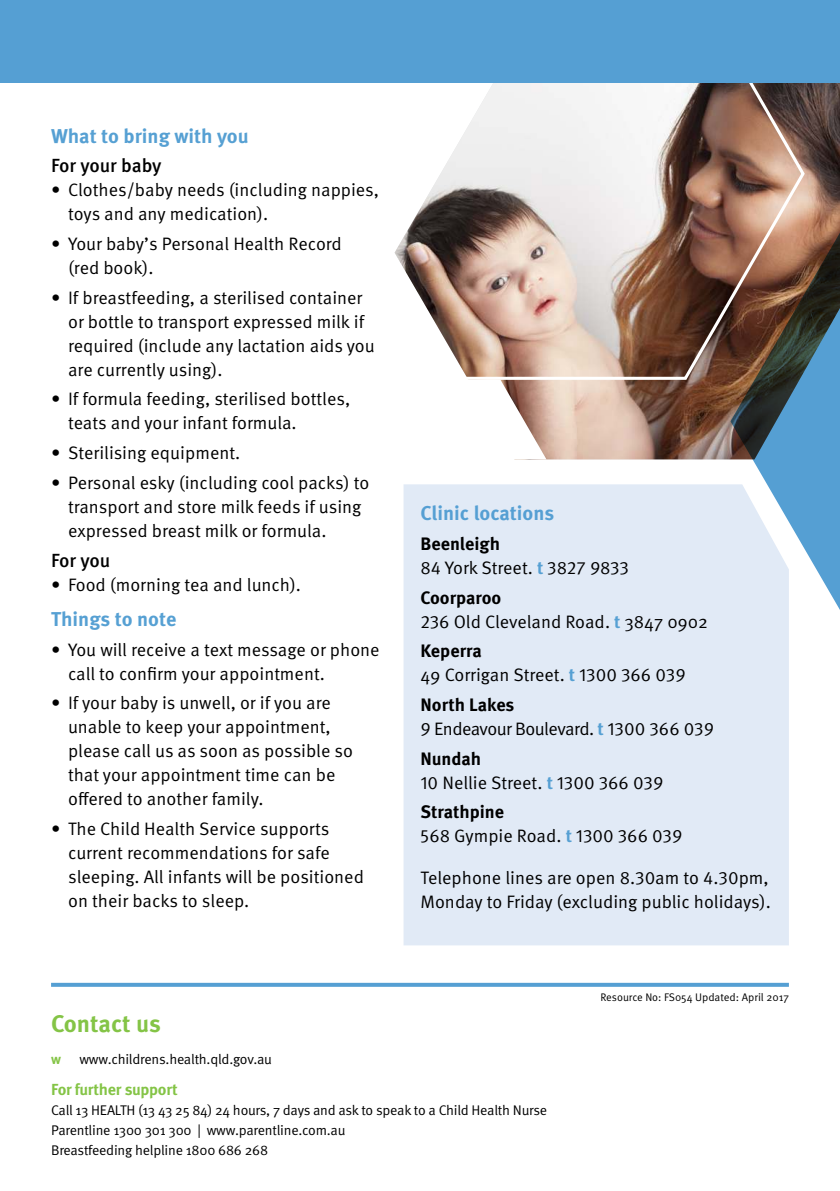
<style>
.page{position:relative;width:840px;height:1191px;background:#fff}
.page>*{position:absolute;margin:0;border:0;box-sizing:border-box;transform-origin:0 0}
.t1{font:700 24px "Meta OT";color:#84c446}
.t2{font:700 20px "Meta OT";color:#56a0d3}
.t3{font:700 20px "Meta OT";color:#559fd3}
.t4{font:500 19px "Meta OT";letter-spacing:-.01em;color:#000}
.t5{font:18px/24px "Meta OT Norm";color:#000}
.t6{font:700 18px "Meta OT";color:#000}
.t7{font:18px "Meta OT Norm";letter-spacing:-.03em;color:#000}
.t8{font:700 16px "Meta OT";letter-spacing:-.015em;color:#84c446}
.t9{font:14px/20px "Meta OT Norm";letter-spacing:-.015em;color:#000}
.t10{font:700 14px "Meta OT";color:#84c446}
.t11{font:11px "Meta OT Norm";color:#000}
.s1{font-family:"Meta OT";font-weight:700;color:#56a0d3}
</style>
<div class="page">
<img style="left:546px;top:82px;width:293px;height:377px">
<svg style="left:501px;top:381px;width:45px;height:78px"></svg>
<svg style="left:329px;top:82px;width:477px;height:299px"></svg>
<svg style="left:730px;top:106px;width:109px;height:630px"></svg>
<div style="left:0;top:0;width:839px;height:82px;background:#559fd3"></div>
<div style="left:403px;top:484px;width:385px;height:461px;background:#e1eaf6"></div>
<svg style="left:51px;top:982px;width:737px;height:4px;background:#78b2dc"></svg>
<p class="t2" style="left:51px;top:128px;width:199px">What to bring with you</p>
<p class="t4" style="left:51px;top:158px;width:112px">For your baby</p>
<p class="t5" style="left:68px;top:179px;width:312px;text-indent:-17px">• Clothes/baby needs (including nappies, toys and any medication).</p>
<p class="t5" style="left:68px;top:233px;width:275px;text-indent:-17px">• Your baby’s Personal Health Record (red book).</p>
<p class="t5" style="left:68px;top:287px;width:308px;text-indent:-17px">• If breastfeeding, a sterilised container or bottle to transport expressed milk if required (include any lactation aids you are currently using).</p>
<p class="t5" style="left:68px;top:388px;width:283px;text-indent:-17px">• If formula feeding, sterilised bottles, teats and your infant formula.</p>
<p class="t5" style="left:51px;top:442px;width:191px">• Sterilising equipment.</p>
<p class="t5" style="left:68px;top:472px;width:303px;text-indent:-17px">• Personal esky (including cool packs) to transport and store milk feeds if using expressed breast milk or formula.</p>
<p class="t4" style="left:51px;top:552px;width:61px">For you</p>
<p class="t5" style="left:51px;top:573px;width:251px">• Food (morning tea and lunch).</p>
<p class="t2" style="left:51px;top:611px;width:127px">Things to note</p>
<p class="t5" style="left:68px;top:638px;width:313px;text-indent:-17px">• You will receive a text message or phone call to confirm your appointment.</p>
<p class="t5" style="left:68px;top:692px;width:286px;text-indent:-17px">• If your baby is unwell, or if you are unable to keep your appointment, please call us as soon as possible so that your appointment time can be offered to another family.</p>
<p class="t5" style="left:68px;top:818px;width:297px;text-indent:-17px">• The Child Health Service supports current recommendations for safe sleeping. All infants will be positioned on their backs to sleep.</p>
<p class="t3" style="left:420px;top:505px;width:135px">Clinic locations</p>
<p class="t6" style="left:420px;top:537px;width:81px">Beenleigh</p>
<p class="t5" style="left:420px;top:557px;width:210px">84 York Street. <span class="s1">t</span> 3827 9833</p>
<p class="t6" style="left:420px;top:590px;width:82px">Coorparoo</p>
<p class="t5" style="left:420px;top:610px;width:289px">236 Old Cleveland Road. <span class="s1">t</span> 3847 0902</p>
<p class="t6" style="left:420px;top:644px;width:63px">Keperra</p>
<p class="t5" style="left:420px;top:664px;width:266px">49 Corrigan Street. <span class="s1">t</span> 1300 366 039</p>
<p class="t6" style="left:420px;top:697px;width:95px">North Lakes</p>
<p class="t7" style="left:420px;top:721px;width:295px">9 Endeavour Boulevard. <span class="s1">t</span> 1300 366 039</p>
<p class="t6" style="left:420px;top:751px;width:62px">Nundah</p>
<p class="t5" style="left:420px;top:771px;width:244px">10 Nellie Street. <span class="s1">t</span> 1300 366 039</p>
<p class="t6" style="left:420px;top:805px;width:85px">Strathpine</p>
<p class="t5" style="left:420px;top:825px;width:263px">568 Gympie Road. <span class="s1">t</span> 1300 366 039</p>
<p class="t5" style="left:420px;top:866px;width:351px">Telephone lines are open 8.30am to 4.30pm,<br>Monday to Friday (excluding public holidays).</p>
<p class="t11" style="left:600px;top:992px;width:190px">Resource No: FS054 Updated: April 2017</p>
<h1 class="t1" style="left:51px;top:1014px;width:111px">Contact us</h1>
<p class="t10" style="left:51px;top:1053px;width:11px">w</p>
<p class="t9" style="left:79px;top:1050px;width:194px">www.childrens.health.qld.gov.au</p>
<p class="t8" style="left:51px;top:1083px;width:128px">For further support</p>
<p class="t9" style="left:51px;top:1101px;width:497px">Call 13 HEALTH (13 43 25 84) 24 hours, 7 days and ask to speak to a Child Health Nurse<br>Parentline 1300 301 300 | www.parentline.com.au<br>Breastfeeding helpline 1800 686 268</p>
</div>
